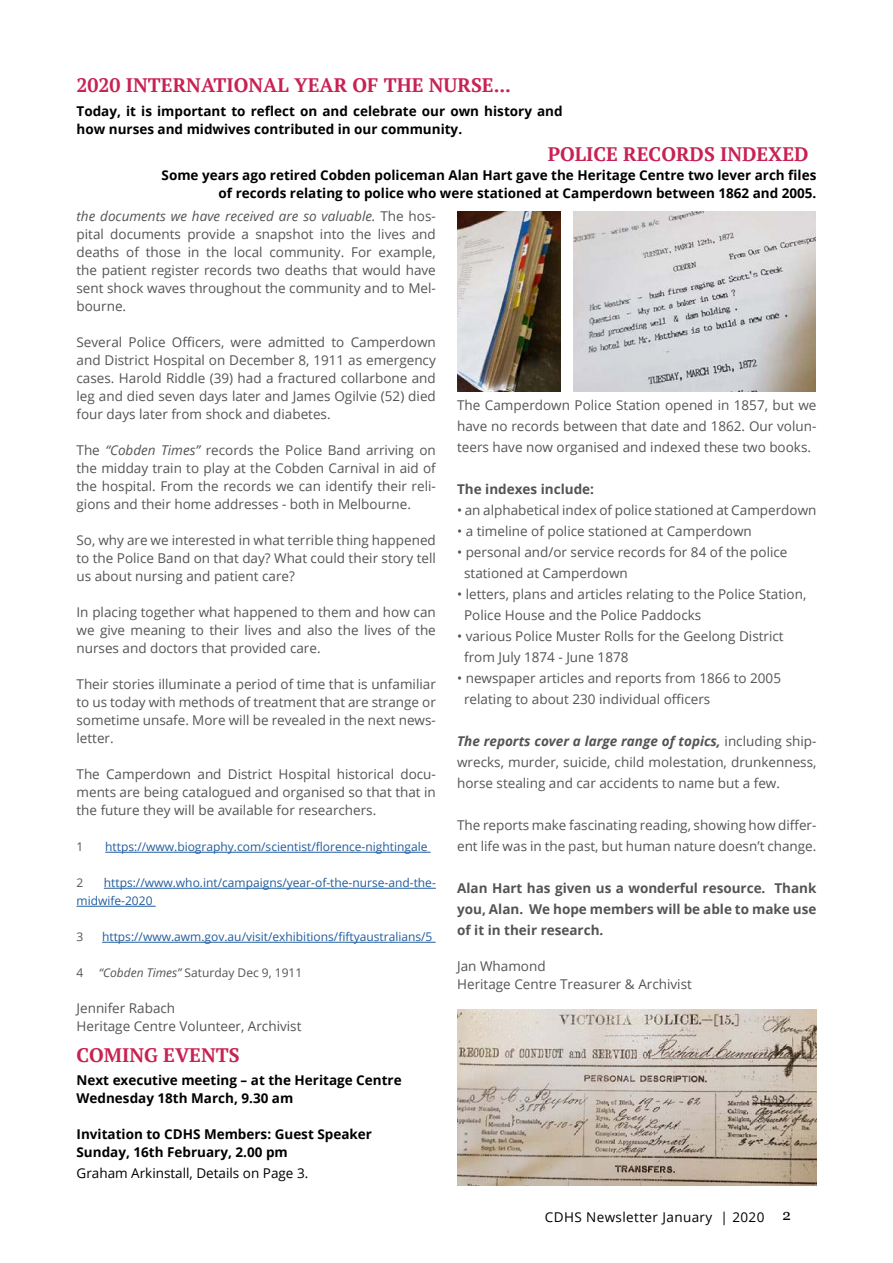
<style>
.page{position:relative;width:893px;height:1263px;background:#fff}
.page>*{position:absolute;margin:0;border:0;box-sizing:border-box;transform-origin:0 0}
.t1{font:700 19.5px "PT Serif";color:#c82253}
.t2{font:15px "Georgia";color:#000}
.t3{font:13.5px/18px "Open Sans";color:#535456;text-align:justify}
.t4{font:700 13.5px/18px "Open Sans";color:#000}
.t5{font:700 13.5px/21px "Open Sans";color:#535456;text-align:justify}
.t6{font:13.5px "Open Sans";color:#000}
.t7{font:13.5px "Open Sans";letter-spacing:.03em;color:#000}
.t8{font:12px/18px "Open Sans";color:#205d9e}
.t9{font:12px "Open Sans";color:#535456}
.s1{font-style:italic}
.s2{font-weight:700;font-style:italic}
</style>
<div class="page">
<hr style="left:105px;top:852px;width:326px;height:1px;background:#205d9e">
<hr style="left:104px;top:888px;width:332px;height:1px;background:#205d9e">
<hr style="left:77px;top:906px;width:79px;height:1px;background:#205d9e">
<hr style="left:102px;top:942px;width:334px;height:1px;background:#205d9e">
<img style="left:457px;top:212px;width:103px;height:179px">
<img style="left:573px;top:211px;width:242px;height:180px">
<img style="left:458px;top:1009px;width:358px;height:177px">
<h1 class="t1" style="left:77px;top:75px;width:436px">2020 INTERNATIONAL YEAR OF THE NURSE...</h1>
<p class="t4" style="left:77px;top:101px;width:488px">Today, it is important to reflect on and celebrate our own history and how nurses and midwives contributed in our community.</p>
<h1 class="t1" style="left:548px;top:145px;width:262px">POLICE RECORDS INDEXED</h1>
<p class="t4" style="left:162px;top:166px;width:656px;text-align:right">Some years ago retired Cobden policeman Alan Hart gave the Heritage Centre two lever arch files of records relating to police who were stationed at Camperdown between 1862 and 2005.</p>
<p class="t3" style="left:77px;top:209px;width:361px"><span class="s1">the documents we have received are so valuable.</span> The hos&shy;pital documents provide a snapshot into the lives and deaths of those in the local community. For example, the patient register records two deaths that would have sent shock waves throughout the community and to Mel&shy;bourne.</p>
<p class="t3" style="left:77px;top:333px;width:361px">Several Police Officers, were admitted to Camperdown and District Hospital on December 8, 1911 as emergency cases. Harold Riddle (39) had a fractured collarbone and leg and died seven days later and James Ogilvie (52) died four days later from shock and diabetes.</p>
<p class="t3" style="left:77px;top:443px;width:361px">The <span class="s1">“Cobden Times”</span> records the Police Band arriving on the midday train to play at the Cobden Carnival in aid of the hospital. From the records we can identify their reli&shy;gions and their home addresses - both in Melbourne.</p>
<p class="t3" style="left:77px;top:533px;width:361px">So, why are we interested in what terrible thing happened to the Police Band on that day? What could their story tell us about nursing and patient care?</p>
<p class="t3" style="left:77px;top:605px;width:361px">In placing together what happened to them and how can we give meaning to their lives and also the lives of the nurses and doctors that provided care.</p>
<p class="t3" style="left:77px;top:677px;width:361px">Their stories illuminate a period of time that is unfamiliar to us today with methods of treatment that are strange or sometime unsafe. More will be revealed in the next news&shy;letter.</p>
<p class="t3" style="left:77px;top:767px;width:361px">The Camperdown and District Hospital historical docu&shy;ments are being catalogued and organised so that that in the future they will be available for researchers.</p>
<p class="t9" style="left:77px;top:842px;width:8px">1</p>
<p class="t8" style="left:105px;top:838px;width:324px">https://www.biography.com/scientist/florence-nightingale</p>
<p class="t9" style="left:77px;top:878px;width:8px">2</p>
<p class="t8" style="left:77px;top:875px;width:361px;text-indent:27px">https://www.who.int/campaigns/year-of-the-nurse-and-the&shy;midwife-2020</p>
<p class="t9" style="left:77px;top:932px;width:8px">3</p>
<p class="t8" style="left:102px;top:928px;width:332px">https://www.awm.gov.au/visit/exhibitions/fiftyaustralians/5</p>
<p class="t9" style="left:77px;top:968px;width:8px">4</p>
<p class="t9" style="left:99px;top:968px;width:205px"><span class="s1">“Cobden Times”</span> Saturday Dec 9, 1911</p>
<p class="t3" style="left:77px;top:1001px;width:226px">Jennifer Rabach<br>Heritage Centre Volunteer, Archivist</p>
<h1 class="t1" style="left:77px;top:1046px;width:165px">COMING EVENTS</h1>
<p class="t4" style="left:77px;top:1073px;width:327px">Next executive meeting – at the Heritage Centre<br>Wednesday 18th March, 9.30 am</p>
<p class="t4" style="left:77px;top:1127px;width:297px">Invitation to CDHS Members: Guest Speaker<br>Sunday, 16th February, 2.00 pm</p>
<p class="t6" style="left:77px;top:1168px;width:233px">Graham Arkinstall, Details on Page 3.</p>
<p class="t3" style="left:457px;top:396px;width:361px;line-height:21px">The Camperdown Police Station opened in 1857, but we have no records between that date and 1862. Our volun&shy;teers have now organised and indexed these two books.</p>
<p class="t5" style="left:457px;top:480px;width:138px">The indexes include:</p>
<p class="t3" style="left:457px;top:503px;width:361px">• an alphabetical index of police stationed at Camperdown</p>
<p class="t3" style="left:457px;top:524px;width:296px">• a timeline of police stationed at Camperdown</p>
<p class="t3" style="left:464px;top:543px;width:325px;line-height:21px;text-indent:-7px">• personal and/or service records for 84 of the police stationed at Camperdown</p>
<p class="t3" style="left:464px;top:585px;width:344px;line-height:21px;text-indent:-7px">• letters, plans and articles relating to the Police Station,<br>Police House and the Police Paddocks</p>
<p class="t3" style="left:464px;top:627px;width:321px;line-height:21px;text-indent:-7px">• various Police Muster Rolls for the Geelong District from July 1874 - June 1878</p>
<p class="t3" style="left:464px;top:669px;width:318px;line-height:21px;text-indent:-7px">• newspaper articles and reports from 1866 to 2005 relating to about 230 individual officers</p>
<p class="t3" style="left:457px;top:732px;width:361px;line-height:21px"><span class="s2">The reports cover a large range of topics,</span> including ship&shy;wrecks, murder, suicide, child molestation, drunkenness, horse stealing and car accidents to name but a few.</p>
<p class="t3" style="left:457px;top:815px;width:361px;line-height:21px">The reports make fascinating reading, showing how differ&shy;ent life was in the past, but human nature doesn’t change.</p>
<p class="t5" style="left:457px;top:879px;width:361px">Alan Hart has given us a wonderful resource. Thank you, Alan. We hope members will be able to make use of it in their research.</p>
<p class="t3" style="left:457px;top:959px;width:236px">Jan Whamond<br>Heritage Centre Treasurer &amp; Archivist</p>
<p class="t7" style="left:545px;top:1212px;width:221px">CDHS Newsletter January | 2020</p>
<p class="t2" style="left:782px;top:1209px;width:10px">2</p>
</div>
